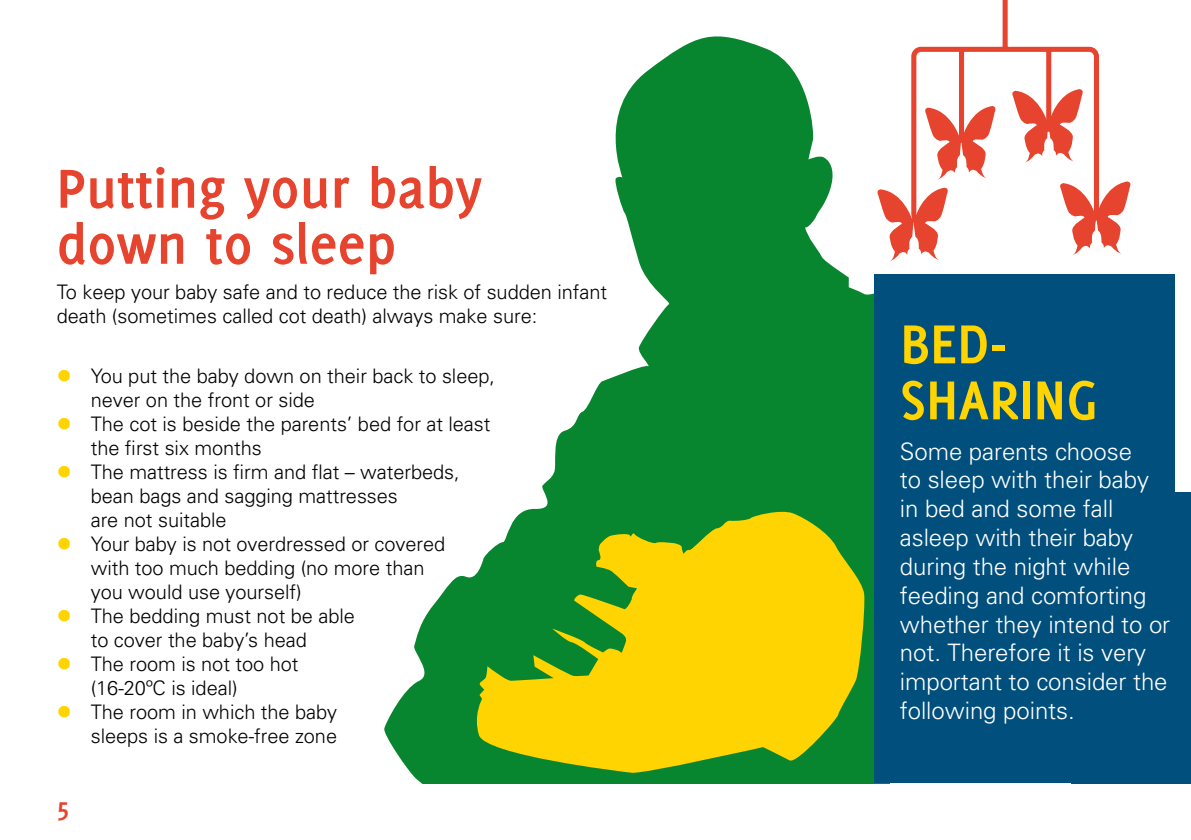
<style>
.page{position:relative;width:1191px;height:840px;background:#fff}
.page>*{position:absolute;margin:0;border:0;box-sizing:border-box;transform-origin:0 0}
.t1{font:700 60px/56px "Delicious";letter-spacing:-.005em;color:#e6442e}
.t2{font:700 60px/56px "Delicious";color:#ffd400}
.t3{font:700 28px "Delicious";color:#e6442e}
.t4{font:300 24px/28.8px "Univers";letter-spacing:-.005em;color:#fff}
.t5{font:300 20px/24px "Univers";letter-spacing:-.005em;color:#000}
.s1{color:#ffd400}
</style>
<div class="page">
<svg style="left:384px;top:36px;width:491px;height:746px"></svg>
<svg style="left:473px;top:508px;width:392px;height:265px;background:#a9b914"></svg>
<div style="left:875px;top:274px;width:300px;height:508px;background:#004f7d"></div>
<div style="left:1071px;top:492px;width:120px;height:290px;background:#004f7d"></div>
<svg style="left:1072px;top:181px;width:58px;height:74px"></svg>
<svg style="left:877px;top:189px;width:62px;height:72px"></svg>
<svg style="left:908px;top:0;width:193px;height:226px"></svg>
<h1 class="t1" style="left:57px;top:159px;width:427px">Putting your baby down to sleep</h1>
<p class="t5" style="left:57px;top:280px;width:552px">To keep your baby safe and to reduce the risk of sudden infant death (sometimes called cot death) always make sure:</p>
<p class="t5" style="left:91px;top:363px;width:406px;text-indent:-34px"><span class="s1">●</span> You put the baby down on their back to sleep, never on the front or side</p>
<p class="t5" style="left:91px;top:411px;width:401px;text-indent:-34px"><span class="s1">●</span> The cot is beside the parents’ bed for at least the first six months</p>
<p class="t5" style="left:91px;top:459px;width:370px;text-indent:-34px"><span class="s1">●</span> The mattress is firm and flat – waterbeds, bean bags and sagging mattresses<br>are not suitable</p>
<p class="t5" style="left:91px;top:531px;width:356px;text-indent:-34px"><span class="s1">●</span> Your baby is not overdressed or covered with too much bedding (no more than you would use yourself)</p>
<p class="t5" style="left:91px;top:603px;width:266px;text-indent:-34px"><span class="s1">●</span> The bedding must not be able to cover the baby’s head</p>
<p class="t5" style="left:91px;top:651px;width:209px;text-indent:-34px"><span class="s1">●</span> The room is not too hot (16-20ºC is ideal)</p>
<p class="t5" style="left:57px;top:699px;width:282px;text-align:right"><span class="s1">●</span> The room in which the baby sleeps is a smoke-free zone</p>
<h2 class="t3" style="left:57px;top:790px;width:14px">5</h2>
<h1 class="t2" style="left:900px;top:315px;width:144px">Bed&shy;sharing</h1>
<p class="t4" style="left:900px;top:436px;width:272px">Some parents choose<br>to sleep with their baby in bed and some fall asleep with their baby during the night while feeding and comforting whether they intend to or not. Therefore it is very important to consider the following points.</p>
</div>
